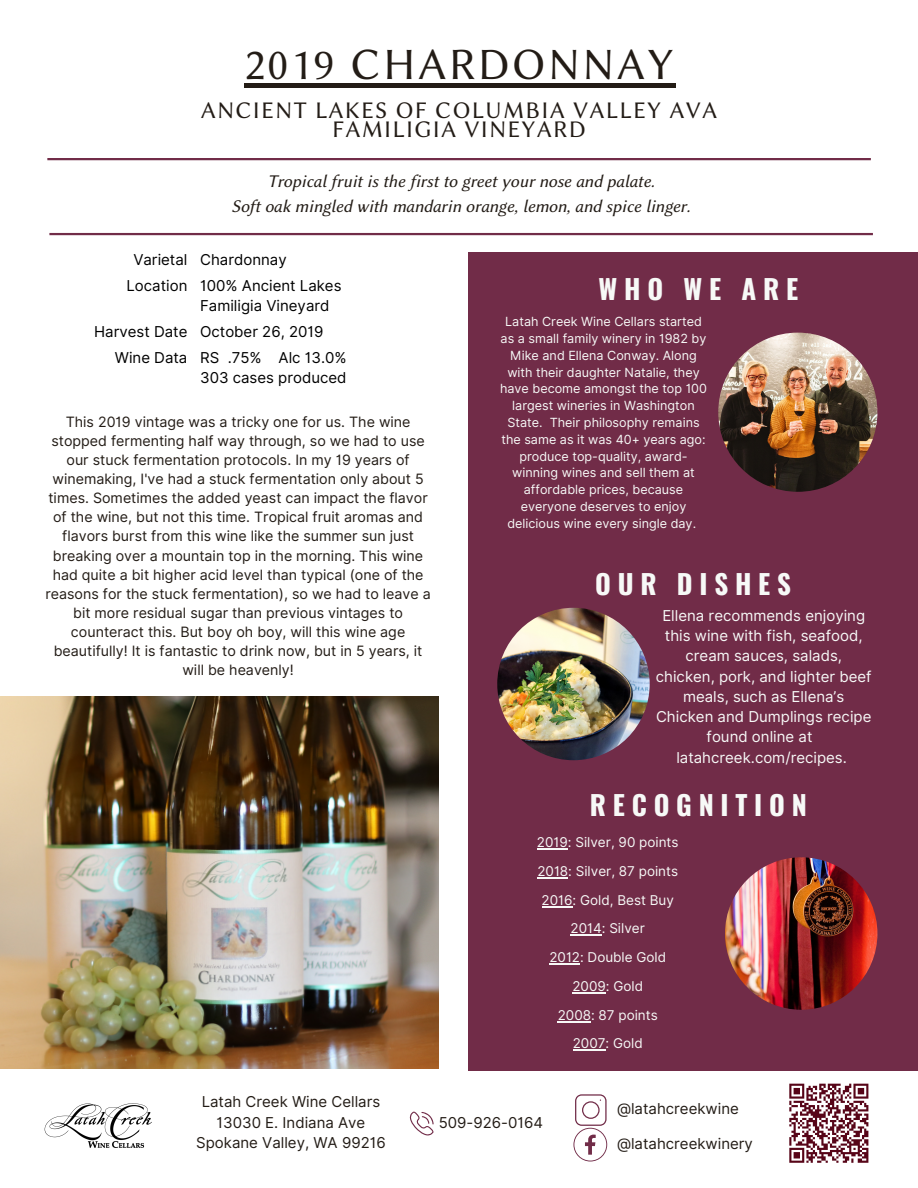
<style>
.page{position:relative;width:918px;height:1188px;background:#fff}
.page>*{position:absolute;margin:0;border:0;box-sizing:border-box;transform-origin:0 0}
.t1{font:45px "Lin Biolinum O";letter-spacing:.05em;color:#231c16}
.t2{font:700 27px "Oswald";letter-spacing:.25em;color:#f7f9f7}
.t3{font:24px "Lin Biolinum O";letter-spacing:.05em;color:#231c16}
.t4{font:18px "Lin Biolinum OI";color:#231c16}
.t5{font:15px/20.2px "Inter";color:#f7f9f7;text-align:center}
.t6{font:15px "Inter";color:#000}
.t7{font:15px "Inter";color:#231c16}
.t8{font:14.25px/19.2px "Inter";color:#231c16;text-align:center}
.t9{font:13.5px "Inter";color:#f7f9f7}
.t10{font:12.6px/16.8px "Inter";color:#f7f9f7;text-align:center}
</style>
<div class="page">
<img style="left:0;top:696px;width:439px;height:372px">
<div style="left:468px;top:252px;width:450px;height:818px;background:#712c48"></div>
<svg style="left:410px;top:1111px;width:24px;height:24px"></svg>
<img style="left:718px;top:333px;width:159px;height:159px;border-radius:50%">
<img style="left:497px;top:608px;width:153px;height:152px;border-radius:50%">
<img style="left:44px;top:1103px;width:108px;height:45px">
<svg style="left:573px;top:1094px;width:34px;height:68px"></svg>
<img style="left:725px;top:857px;width:152px;height:153px;border-radius:50%">
<hr style="left:49px;top:233px;width:824px;height:2px;background:#712c48">
<svg style="left:789px;top:1083px;width:80px;height:80px"></svg>
<hr style="left:47px;top:158px;width:824px;height:2px;background:#712c48">
<hr style="left:244px;top:83px;width:432px;height:4px;background:#231c16">
<hr style="left:537px;top:848px;width:31px;height:2px;background:#f7f9f7">
<hr style="left:537px;top:877px;width:31px;height:1px;background:#f7f9f7">
<hr style="left:542px;top:906px;width:31px;height:1px;background:#f7f9f7">
<hr style="left:571px;top:935px;width:31px;height:1px;background:#f7f9f7">
<hr style="left:549px;top:963px;width:31px;height:2px;background:#f7f9f7">
<hr style="left:572px;top:992px;width:34px;height:1px;background:#f7f9f7">
<hr style="left:558px;top:1021px;width:33px;height:1px;background:#f7f9f7">
<hr style="left:573px;top:1050px;width:33px;height:1px;background:#f7f9f7">
<p class="t1" style="left:244px;top:39px;width:431px">2019 CHARDONNAY</p>
<p class="t3" style="left:201px;top:96px;width:518px">ANCIENT LAKES OF COLUMBIA VALLEY AVA</p>
<p class="t3" style="left:332px;top:115px;width:255px">FAMILIGIA VINEYARD</p>
<p class="t4" style="left:267px;top:171px;width:389px">Tropical fruit is the first to greet your nose and palate.</p>
<p class="t4" style="left:232px;top:196px;width:460px">Soft oak mingled with mandarin orange, lemon, and spice linger.</p>
<p class="t6" style="left:133px;top:251px;width:56px">Varietal</p>
<p class="t6" style="left:200px;top:251px;width:88px">Chardonnay</p>
<p class="t6" style="left:127px;top:276px;width:62px">Location</p>
<p class="t6" style="left:200px;top:276px;width:143px">100% Ancient Lakes</p>
<p class="t6" style="left:200px;top:297px;width:131px">Familigia Vineyard</p>
<p class="t6" style="left:94px;top:323px;width:95px">Harvest Date</p>
<p class="t6" style="left:200px;top:323px;width:125px">October 26, 2019</p>
<p class="t6" style="left:115px;top:348px;width:74px">Wine Data</p>
<p class="t6" style="left:200px;top:348px;width:148px">RS .75% Alc 13.0%</p>
<p class="t6" style="left:200px;top:369px;width:148px">303 cases produced</p>
<p class="t8" style="left:45px;top:412px;width:387px">This 2019 vintage was a tricky one for us. The wine stopped fermenting half way through, so we had to use our stuck fermentation protocols. In my 19 years of winemaking, I've had a stuck fermentation only about 5 times. Sometimes the added yeast can impact the flavor of the wine, but not this time. Tropical fruit aromas and flavors burst from this wine like the summer sun just breaking over a mountain top in the morning. This wine had quite a bit higher acid level than typical (one of the reasons for the stuck fermentation), so we had to leave a bit more residual sugar than previous vintages to counteract this. But boy oh boy, will this wine age beautifully! It is fantastic to drink now, but in 5 years, it will be heavenly!</p>
<p class="t2" style="left:599px;top:268px;width:201px">WHO WE ARE</p>
<p class="t10" style="left:500px;top:313px;width:209px">Latah Creek Wine Cellars started as a small family winery in 1982 by<br>Mike and Ellena Conway. Along with their daughter Natalie, they have become amongst the top 100 largest wineries in Washington<br>State. Their philosophy remains the same as it was 40+ years ago: produce top-quality, award&shy;winning wines and sell them at affordable prices, because everyone deserves to enjoy delicious wine every single day.</p>
<p class="t2" style="left:595px;top:563px;width:197px">OUR DISHES</p>
<p class="t5" style="left:656px;top:605px;width:217px">Ellena recommends enjoying this wine with fish, seafood, cream sauces, salads, chicken, pork, and lighter beef meals, such as Ellena’s<br>Chicken and Dumplings recipe found online at latahcreek.com/recipes.</p>
<p class="t2" style="left:590px;top:784px;width:218px">RECOGNITION</p>
<p class="t9" style="left:537px;top:834px;width:143px">2019: Silver, 90 points</p>
<p class="t9" style="left:537px;top:863px;width:142px">2018: Silver, 87 points</p>
<p class="t9" style="left:542px;top:892px;width:134px">2016: Gold, Best Buy</p>
<p class="t9" style="left:571px;top:920px;width:76px">2014: Silver</p>
<p class="t9" style="left:549px;top:949px;width:118px">2012: Double Gold</p>
<p class="t9" style="left:572px;top:978px;width:72px">2009: Gold</p>
<p class="t9" style="left:558px;top:1007px;width:102px">2008: 87 points</p>
<p class="t9" style="left:573px;top:1035px;width:71px">2007: Gold</p>
<p class="t7" style="left:202px;top:1093px;width:180px">Latah Creek Wine Cellars</p>
<p class="t7" style="left:217px;top:1113px;width:150px">13030 E. Indiana Ave</p>
<p class="t7" style="left:196px;top:1134px;width:191px">Spokane Valley, WA 99216</p>
<p class="t7" style="left:439px;top:1113px;width:106px">509-926-0164</p>
<p class="t7" style="left:617px;top:1100px;width:123px">@latahcreekwine</p>
<p class="t7" style="left:617px;top:1135px;width:137px">@latahcreekwinery</p>
</div>
